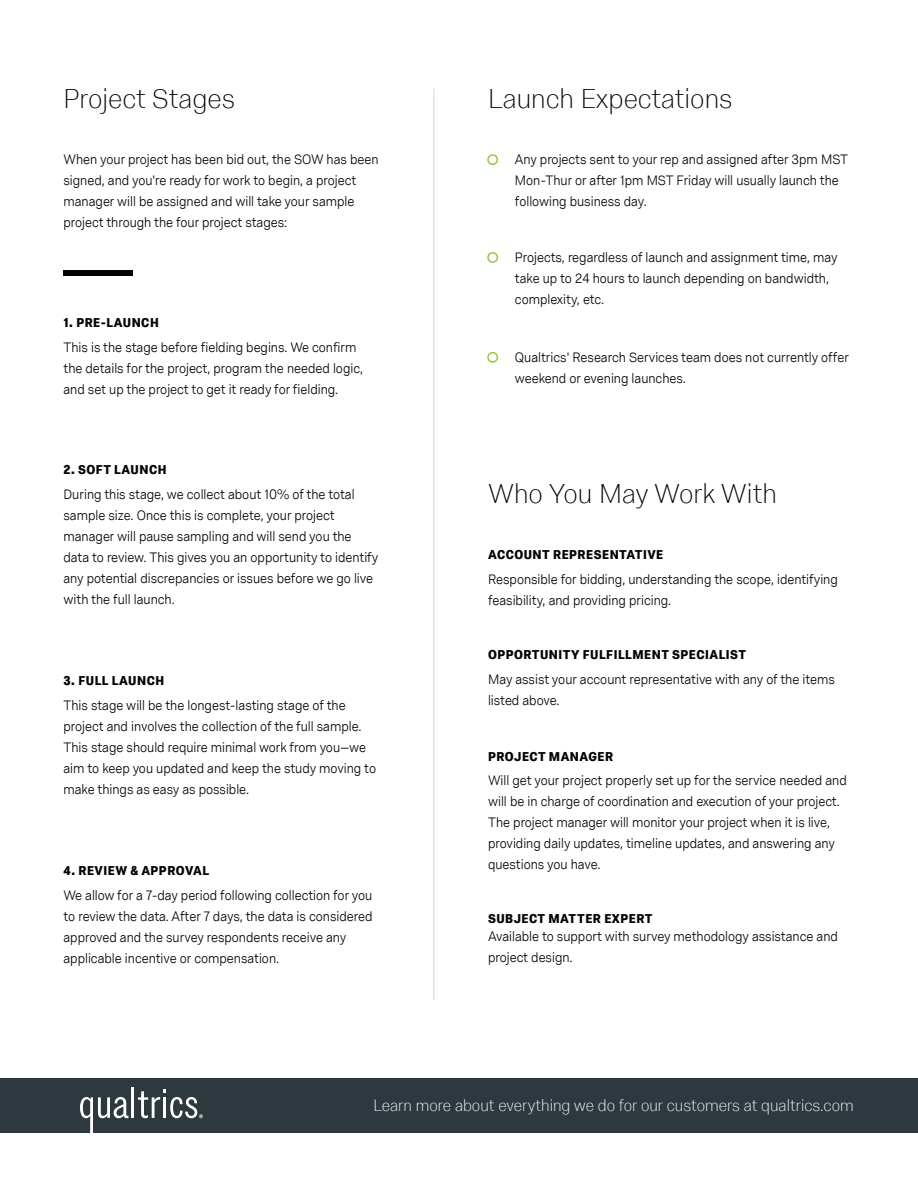
<style>
.page{position:relative;width:918px;height:1188px;background:#fff}
.page>*{position:absolute;margin:0;border:0;box-sizing:border-box;transform-origin:0 0}
.t1{font:100 27px "Qualtrics Grotesque";color:#040503}
.t2{font:100 16.2px "Qualtrics Grotesque";color:#fff}
.t3{font:300 13.5px/21px "Qualtrics Grotesque";color:#040503}
.t4{font:800 12.75px "Qualtrics Grotesque";letter-spacing:.04em;color:#040503}
</style>
<div class="page">
<hr style="left:433px;top:88px;width:2px;height:912px;background:#e1e2e4">
<div style="left:0;top:1078px;width:918px;height:55px;background:#2e393f"></div>
<hr style="left:131px;top:1088px;width:3px;height:30px;background:#fff">
<svg style="left:80px;top:1097px;width:48px;height:36px"></svg>
<svg style="left:138px;top:1089px;width:65px;height:29px"></svg>
<div style="left:64px;top:270px;width:69px;height:5px;background:#040503"></div>
<div style="left:487px;top:154px;width:11px;height:11px;border:2px solid #95c93e;border-radius:4px"></div>
<div style="left:487px;top:252px;width:11px;height:11px;border:2px solid #95c93e;border-radius:4px"></div>
<div style="left:487px;top:352px;width:11px;height:11px;border:2px solid #95c93e;border-radius:4px"></div>
<h1 class="t1" style="left:64px;top:80px;width:173px">Project Stages</h1>
<p class="t3" style="left:64px;top:149px;width:317px">When your project has been bid out, the SOW has been signed, and you're ready for work to begin, a project manager will be assigned and will take your sample project through the four project stages:</p>
<p class="t4" style="left:64px;top:314px;width:97px">1. PRE-LAUNCH</p>
<p class="t3" style="left:64px;top:336px;width:301px">This is the stage before fielding begins. We confirm the details for the project, program the needed logic, and set up the project to get it ready for fielding.</p>
<p class="t4" style="left:64px;top:461px;width:104px">2. SOFT LAUNCH</p>
<p class="t3" style="left:64px;top:483px;width:316px">During this stage, we collect about 10% of the total sample size. Once this is complete, your project manager will pause sampling and will send you the data to review. This gives you an opportunity to identify any potential discrepancies or issues before we go live with the full launch.</p>
<p class="t4" style="left:64px;top:672px;width:102px">3. FULL LAUNCH</p>
<p class="t3" style="left:64px;top:694px;width:314px">This stage will be the longest-lasting stage of the project and involves the collection of the full sample.<br>This stage should require minimal work from you—we aim to keep you updated and keep the study moving to make things as easy as possible.</p>
<p class="t4" style="left:64px;top:862px;width:147px">4. REVIEW &amp; APPROVAL</p>
<p class="t3" style="left:64px;top:885px;width:310px">We allow for a 7-day period following collection for you to review the data. After 7 days, the data is considered approved and the survey respondents receive any applicable incentive or compensation.</p>
<h1 class="t1" style="left:488px;top:80px;width:246px">Launch Expectations</h1>
<p class="t3" style="left:515px;top:149px;width:335px">Any projects sent to your rep and assigned after 3pm MST<br>Mon-Thur or after 1pm MST Friday will usually launch the following business day.</p>
<p class="t3" style="left:515px;top:247px;width:324px">Projects, regardless of launch and assignment time, may take up to 24 hours to launch depending on bandwidth, complexity, etc.</p>
<p class="t3" style="left:515px;top:347px;width:335px">Qualtrics' Research Services team does not currently offer weekend or evening launches.</p>
<h1 class="t1" style="left:488px;top:475px;width:290px">Who You May Work With</h1>
<p class="t4" style="left:488px;top:546px;width:177px">ACCOUNT REPRESENTATIVE</p>
<p class="t3" style="left:488px;top:569px;width:351px">Responsible for bidding, understanding the scope, identifying feasibility, and providing pricing.</p>
<p class="t4" style="left:488px;top:646px;width:260px">OPPORTUNITY FULFILLMENT SPECIALIST</p>
<p class="t3" style="left:488px;top:669px;width:348px">May assist your account representative with any of the items listed above.</p>
<p class="t4" style="left:488px;top:747px;width:127px">PROJECT MANAGER</p>
<p class="t3" style="left:488px;top:770px;width:360px">Will get your project properly set up for the service needed and will be in charge of coordination and execution of your project.<br>The project manager will monitor your project when it is live, providing daily updates, timeline updates, and answering any questions you have.</p>
<p class="t4" style="left:488px;top:910px;width:166px">SUBJECT MATTER EXPERT</p>
<p class="t3" style="left:488px;top:925px;width:351px">Available to support with survey methodology assistance and project design.</p>
<p class="t2" style="left:373px;top:1094px;width:482px">Learn more about everything we do for our customers at qualtrics.com</p>
</div>
